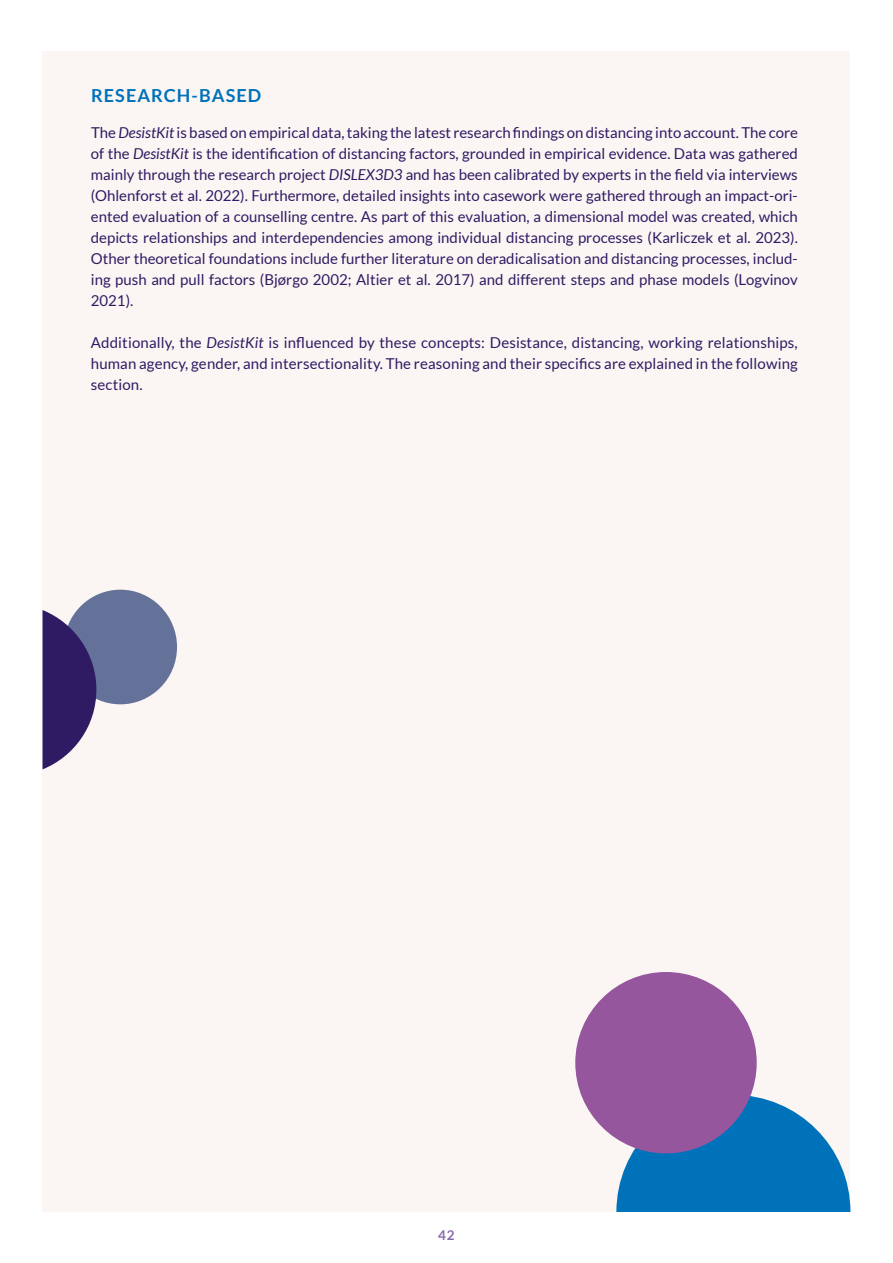
<style>
.page{position:relative;width:893px;height:1263px;background:#fff}
.page>*{position:absolute;margin:0;border:0;box-sizing:border-box;transform-origin:0 0}
.t1{font:700 18px "Lato";letter-spacing:.06em;color:#0072ba}
.t2{font:15px/21px "Lato";color:#2e1b64;text-align:justify}
.t3{font:700 13.5px "Lato";color:#8769ab}
.s1{font-style:italic}
</style>
<div class="page">
<div style="left:43px;top:51px;width:807px;height:1161px;background:#fbf6f3"></div>
<svg style="left:616px;top:1096px;width:234px;height:116px"></svg>
<div style="left:575px;top:972px;width:182px;height:181px;background:#95569e;border-radius:50%"></div>
<div style="left:64px;top:590px;width:113px;height:114px;background:#647199;border-radius:50%"></div>
<svg style="left:43px;top:610px;width:53px;height:159px"></svg>
<p class="t1" style="left:91px;top:85px;width:172px">RESEARCH-BASED</p>
<p class="t2" style="left:91px;top:122px;width:708px">The <span class="s1">DesistKit</span>is based on empirical data,taking the latest research findings on distancing into account. The core of the <span class="s1">DesistKit</span> is the identification of distancing factors, grounded in empirical evidence. Data was gathered mainly through the research project <span class="s1">DISLEX3D3</span> and has been calibrated by experts in the field via interviews (Ohlenforst et al. 2022). Furthermore, detailed insights into casework were gathered through an impact-ori&shy;ented evaluation of a counselling centre. As part of this evaluation, a dimensional model was created, which depicts relationships and interdependencies among individual distancing processes (Karliczek et al. 2023).<br>Other theoretical foundations include further literature on deradicalisation and distancing processes, includ&shy;ing push and pull factors (Bjørgo 2002; Altier et al. 2017) and different steps and phase models (Logvinov 2021).</p>
<p class="t2" style="left:91px;top:332px;width:708px">Additionally, the <span class="s1">DesistKit</span> is influenced by these concepts: Desistance, distancing, working relationships, human agency, gender, and intersectionality. The reasoning and their specifics are explained in the following section.</p>
<p class="t3" style="left:438px;top:1227px;width:18px">42</p>
</div>
